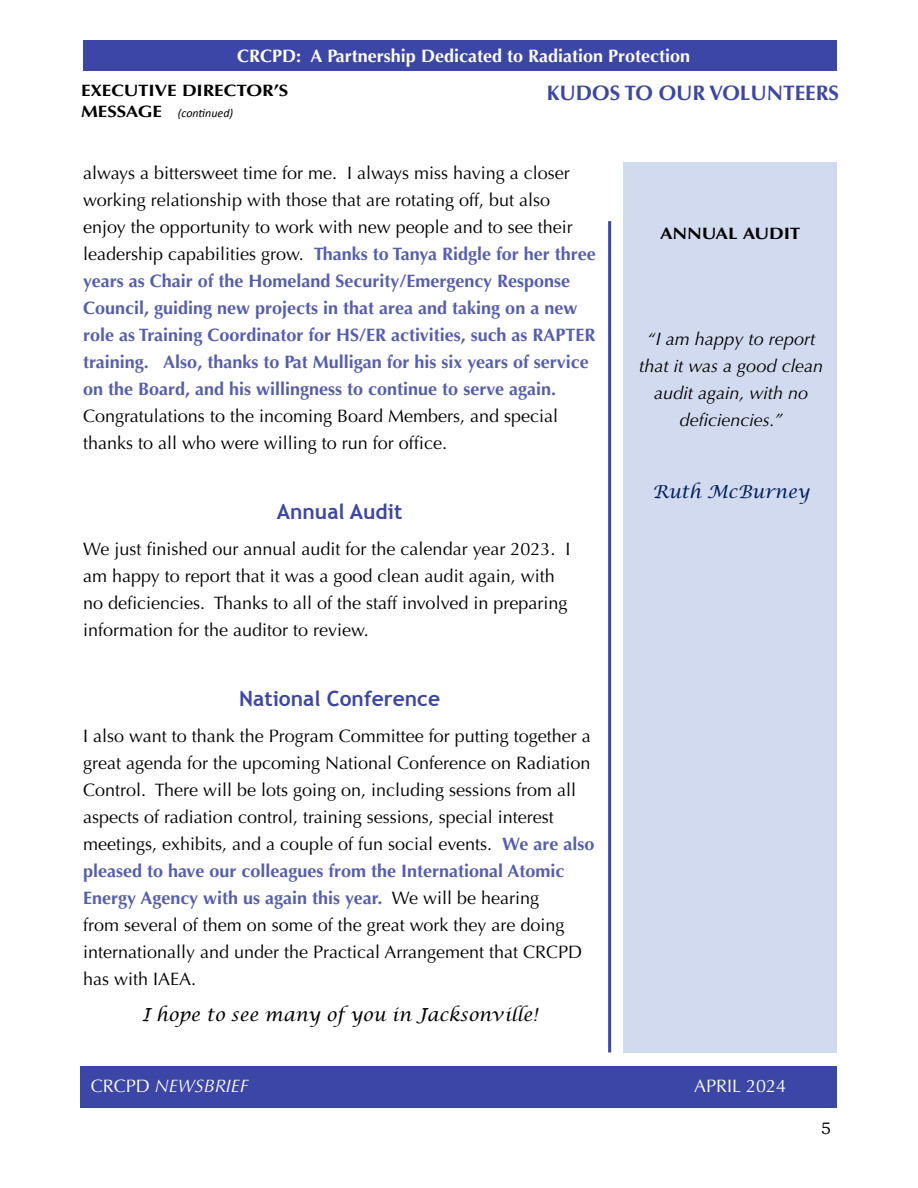
<style>
.page{position:relative;width:918px;height:1188px;background:#fff}
.page>*{position:absolute;margin:0;border:0;box-sizing:border-box;transform-origin:0 0}
.Subheading_Article{font:700 21px "Trebuchet MS";color:#3c46a7}
.Article_Heading{font:700 21px "Optima";color:#3c46a7}
.Body_Text_Optima_Black{font:18px/27px "Optima";color:#000}
.Body_Text_Optima_Black-2{font:700 18px/27px "Optima";color:#555db0}
.Body_Text_Optima_Black-3{font:italic 18px/27px "Optima";color:#000;text-align:center}
.t1{font:700 18px "Optima";color:#fff}
.Body_Text_Optima_Black-4{font:italic 18px "Lucida Calligraphy";color:#000}
.t2{font:italic 18px "Optima";color:#fff}
.Body_Text_Optima_Black-5{font:italic 18px "Lucida Calligraphy";color:#00205c}
.t3{font:18px "Optima";color:#fff}
.From_CH_and_ED{font:700 16.5px "Optima";letter-spacing:-.01em;color:#000;scale:1.15 1}
.t4{font:16.5px "Bookman Old Style";color:#000}
.t5{font:italic 12px "Calibri";color:#000}
.s1{font-family:"Optima";font-weight:700;font-style:normal;font-size:16.5px}
.s2{font-weight:400;color:#000}
.s3{font-weight:700;color:#555db0}
.s4{font-style:normal}
</style>
<div class="page">
<div style="left:80px;top:1066px;width:757px;height:42px;background:#3c46a7"></div>
<div style="left:83px;top:40px;width:754px;height:30px;background:#3c46a7"></div>
<div style="left:623px;top:162px;width:214px;height:891px;background:#d2daef"></div>
<hr style="left:608px;top:221px;width:3px;height:831px;background:#3c46a7">
<p class="t1" style="left:237px;top:45px;width:454px">CRCPD: A Partnership Dedicated to Radiation Protection</p>
<p class="From_CH_and_ED" style="left:81px;top:81px;width:182px">EXECUTIVE DIRECTOR’S</p>
<p class="t5" style="left:81px;top:105px;width:154px"><span class="s1">MESSAGE</span> (continued)</p>
<p class="Article_Heading" style="left:547px;top:81px;width:294px">KUDOS TO OUR VOLUNTEERS</p>
<p class="Body_Text_Optima_Black-2" style="left:83px;top:159px;width:514px"><span class="s2">always a bittersweet time for me. I always miss having a closer working relationship with those that are rotating off, but also enjoy the opportunity to work with new people and to see their leadership capabilities grow.</span> Thanks to Tanya Ridgle for her three years as Chair of the Homeland Security/Emergency Response Council, guiding new projects in that area and taking on a new role as Training Coordinator for HS/ER activities, such as RAPTER training. Also, thanks to Pat Mulligan for his six years of service on the Board, and his willingness to continue to serve again.<br><span class="s2">Congratulations to the incoming Board Members, and special thanks to all who were willing to run for office.</span></p>
<p class="Subheading_Article" style="left:277px;top:498px;width:127px">Annual Audit</p>
<p class="Body_Text_Optima_Black" style="left:83px;top:535px;width:489px">We just finished our annual audit for the calendar year 2023. I am happy to report that it was a good clean audit again, with no deficiencies. Thanks to all of the staff involved in preparing information for the auditor to review.</p>
<p class="Subheading_Article" style="left:239px;top:685px;width:202px">National Conference</p>
<p class="Body_Text_Optima_Black" style="left:83px;top:723px;width:513px">I also want to thank the Program Committee for putting together a great agenda for the upcoming National Conference on Radiation Control. There will be lots going on, including sessions from all aspects of radiation control, training sessions, special interest meetings, exhibits, and a couple of fun social events. <span class="s3">We are also pleased to have our colleagues from the International Atomic Energy Agency with us again this year.</span> We will be hearing<br>from several of them on some of the great work they are doing internationally and under the Practical Arrangement that CRCPD has with IAEA.</p>
<p class="Body_Text_Optima_Black-4" style="left:142px;top:1004px;width:397px">I hope to see many of you in Jacksonville!</p>
<p class="From_CH_and_ED" style="left:660px;top:224px;width:123px">ANNUAL AUDIT</p>
<p class="Body_Text_Optima_Black-3" style="left:639px;top:326px;width:185px">“I am happy to report that it was a good clean audit again, with no deficiencies.”</p>
<p class="Body_Text_Optima_Black-5" style="left:653px;top:481px;width:159px">Ruth McBurney</p>
<p class="t2" style="left:91px;top:1076px;width:160px"><span class="s4">CRCPD</span> NEWSBRIEF</p>
<p class="t3" style="left:694px;top:1076px;width:94px">APRIL 2024</p>
<p class="t4" style="left:821px;top:1119px;width:12px">5</p>
</div>
